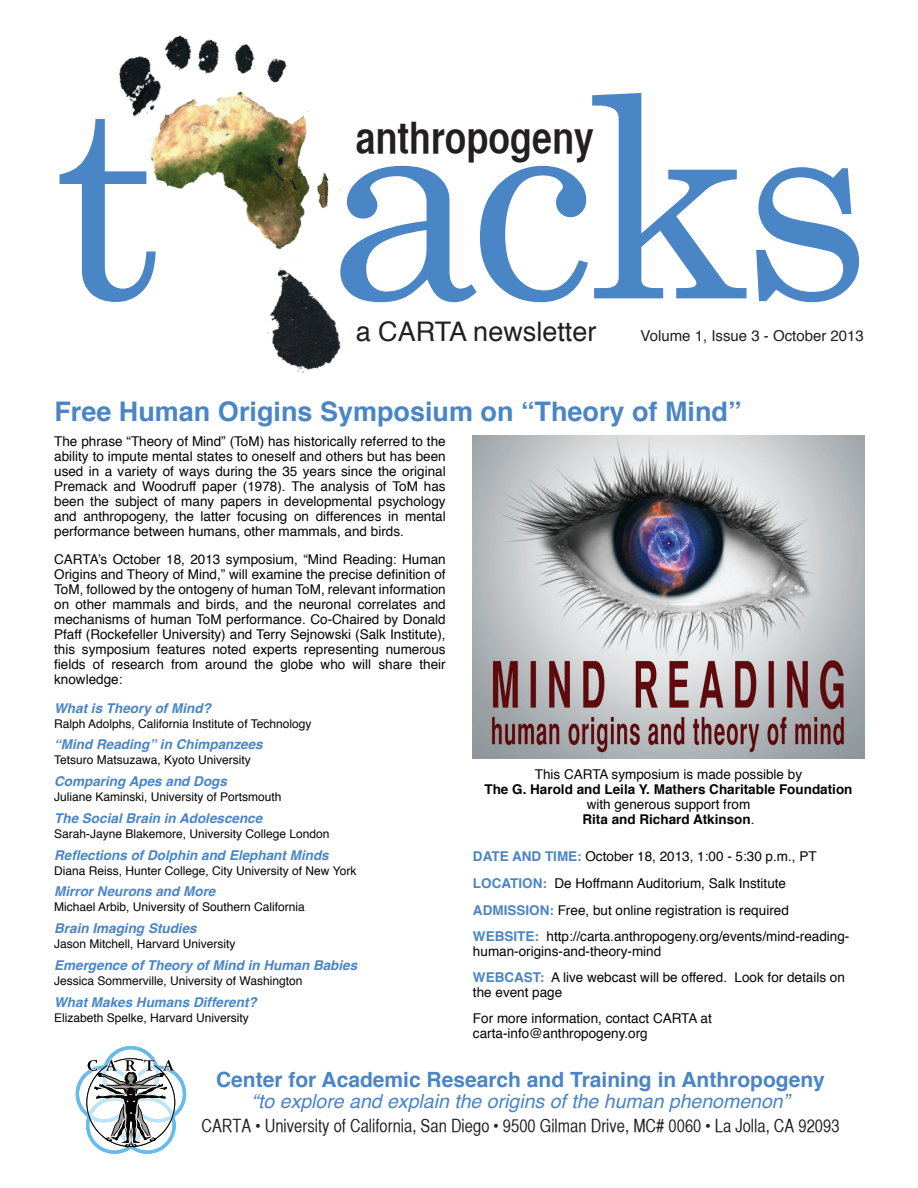
<style>
.page{position:relative;width:918px;height:1188px;background:#fff}
.page>*{position:absolute;margin:0;border:0;box-sizing:border-box;transform-origin:0 0}
.t1{font:281.25px "Century Schoolbook";color:#4a85c5}
.t2{font:43.5px "Helvetica CY Bold";color:#231f20}
.t3{font:700 27px "Helvetica";color:#4a85c5}
.t4{font:27px "Helvetica";color:#231f20}
.t5{font:700 21px "Helvetica";color:#4a85c5}
.t6{font:italic 19.5px "Helvetica";color:#4a85c5}
.t7{font:18px "Helvetica CY Plain";color:#231f20}
.t8{font:15px "Helvetica";color:#231f20}
.t9{font:13.5px/15px "Helvetica";color:#040503}
.t10{font:italic 700 13.5px "Helvetica";color:#4a85c5}
.t11{font:700 13.5px "Helvetica";color:#040503}
.t12{font:12px "Helvetica";color:#040503}
.s1{font-weight:700}
.s2{font-weight:700;color:#4a85c5}
</style>
<div class="page">
<svg style="left:76px;top:1046px;width:110px;height:108px"></svg>
<img style="left:119px;top:35px;width:354px;height:437px">
<img style="left:473px;top:435px;width:391px;height:323px">
<h1 class="t1" style="left:52px;top:21px;width:820px">t acks</h1>
<h3 class="t4" style="left:356px;top:311px;width:242px">a CARTA newsletter</h3>
<p class="t8" style="left:641px;top:324px;width:225px">Volume 1, Issue 3 - October 2013</p>
<h2 class="t2" style="left:356px;top:111px;width:240px">anthropogeny</h2>
<h3 class="t3" style="left:54px;top:390px;width:689px">Free Human Origins Symposium on “Theory of Mind”</h3>
<p class="t9" style="left:54px;top:434px;width:393px;text-align:justify">The phrase “Theory of Mind” (ToM) has historically referred to the ability to impute mental states to oneself and others but has been used in a variety of ways during the 35 years since the original Premack and Woodruff paper (1978). The analysis of ToM has been the subject of many papers in developmental psychology and anthropogeny, the latter focusing on differences in mental performance between humans, other mammals, and birds.</p>
<p class="t9" style="left:54px;top:552px;width:393px;text-align:justify">CARTA’s October 18, 2013 symposium, “Mind Reading: Human Origins and Theory of Mind,” will examine the precise definition of ToM, followed by the ontogeny of human ToM, relevant information on other mammals and birds, and the neuronal correlates and mechanisms of human ToM performance. Co-Chaired by Donald Pfaff (Rockefeller University) and Terry Sejnowski (Salk Institute), this symposium features noted experts representing numerous fields of research from around the globe who will share their knowledge:</p>
<p class="t10" style="left:54px;top:697px;width:158px">What is Theory of Mind?</p>
<p class="t12" style="left:54px;top:714px;width:259px">Ralph Adolphs, California Institute of Technology</p>
<p class="t10" style="left:54px;top:734px;width:210px">“Mind Reading” in Chimpanzees</p>
<p class="t12" style="left:54px;top:751px;width:198px">Tetsuro Matsuzawa, Kyoto University</p>
<p class="t10" style="left:54px;top:770px;width:174px">Comparing Apes and Dogs</p>
<p class="t12" style="left:54px;top:788px;width:229px">Juliane Kaminski, University of Portsmouth</p>
<p class="t10" style="left:54px;top:807px;width:210px">The Social Brain in Adolescence</p>
<p class="t12" style="left:54px;top:824px;width:277px">Sarah-Jayne Blakemore, University College London</p>
<p class="t10" style="left:54px;top:844px;width:276px">Reflections of Dolphin and Elephant Minds</p>
<p class="t12" style="left:54px;top:861px;width:304px">Diana Reiss, Hunter College, City University of New York</p>
<p class="t10" style="left:54px;top:881px;width:163px">Mirror Neurons and More</p>
<p class="t12" style="left:54px;top:898px;width:252px">Michael Arbib, University of Southern California</p>
<p class="t10" style="left:54px;top:917px;width:144px">Brain Imaging Studies</p>
<p class="t12" style="left:54px;top:935px;width:183px">Jason Mitchell, Harvard University</p>
<p class="t10" style="left:54px;top:954px;width:305px">Emergence of Theory of Mind in Human Babies</p>
<p class="t12" style="left:54px;top:971px;width:250px">Jessica Sommerville, University of Washington</p>
<p class="t10" style="left:54px;top:991px;width:204px">What Makes Humans Different?</p>
<p class="t12" style="left:54px;top:1008px;width:196px">Elizabeth Spelke, Harvard University</p>
<p class="t9" style="left:535px;top:767px;width:269px">This CARTA symposium is made possible by</p>
<p class="t11" style="left:484px;top:778px;width:370px">The G. Harold and Leila Y. Mathers Charitable Foundation</p>
<p class="t9" style="left:582px;top:797px;width:174px;text-align:center">with generous support from<br><span class="s1">Rita and Richard Atkinson</span>.</p>
<p class="t9" style="left:473px;top:844px;width:378px;line-height:26.5px"><span class="s2">Date and Time:</span> October 18, 2013, 1:00 - 5:30 p.m., PT <span class="s2">LOCATION:</span> De Hoffmann Auditorium, Salk Institute <span class="s2">Admission:</span> Free, but online registration is required <span class="s2">WEBSITE:</span> http://carta.anthropogeny.org/events/mind-reading-</p>
<p class="t9" style="left:473px;top:939px;width:373px;line-height:25.8px">human-origins-and-theory-mind<br><span class="s2">WEBCAST:</span> A live webcast will be offered. Look for details on</p>
<p class="t9" style="left:473px;top:980px;width:240px;line-height:25.8px">the event page<br>For more information, contact CARTA at</p>
<p class="t9" style="left:473px;top:1026px;width:176px">carta-info@anthropogeny.org</p>
<h3 class="t5" style="left:216px;top:1063px;width:610px">Center for Academic Research and Training in Anthropogeny</h3>
<h3 class="t6" style="left:252px;top:1086px;width:539px">“to explore and explain the origins of the human phenomenon”</h3>
<h3 class="t7" style="left:201px;top:1116px;width:640px">CARTA • University of California, San Diego • 9500 Gilman Drive, MC# 0060 • La Jolla, CA 92093</h3>
</div>
